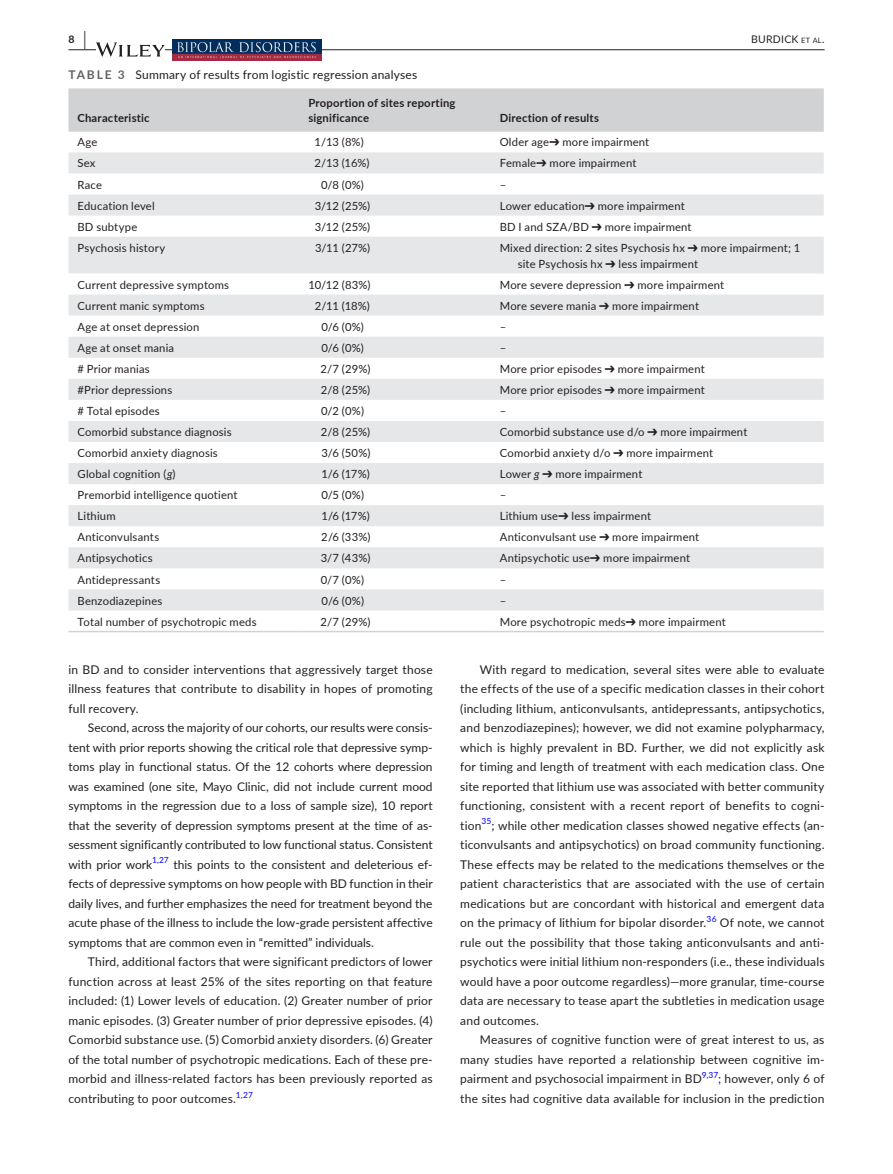
<style>
.page{position:relative;width:893px;height:1174px;background:#fff}
.page>*{position:absolute;margin:0;border:0;box-sizing:border-box;transform-origin:0 0}
.t1{font:12px/19.5px "Lato";letter-spacing:.015em;color:#231f20;text-align:justify}
.t2{font:11.25px/15.8px "Lato";letter-spacing:.015em;color:#231f20}
.t3{font:700 11.25px/15.8px "Lato";letter-spacing:.015em;color:#231f20}
.t4{font:10.5px "Lato";letter-spacing:.02em;color:#231f20}
.t5{font:700 10.5px "Lato";color:#231f20}
.t6{font:8.4px "Lato";color:#00f}
.s1{font-size:19.5px}
.s2{font-size:7.35px}
.s3{font-style:inherit}
.s4{font-weight:700;color:#636366}
.s5{font-family:"Arial Unicode MS"}
.s6{font-style:italic}
</style>
<div class="page">
<hr style="left:68px;top:49px;width:756px;height:1px;background:#231f20">
<svg style="left:96px;top:42px;width:69px;height:15px"></svg>
<img style="left:172px;top:39px;width:149px;height:21px">
<div style="left:68px;top:88px;width:756px;height:44px;background:#d1d2d4"></div>
<svg style="left:68px;top:152px;width:756px;height:458px;fill:#e6e7e9"></svg>
<hr style="left:68px;top:631px;width:231px;height:1px;background:#d1d2d4">
<hr style="left:299px;top:631px;width:192px;height:1px;background:#d1d2d4">
<hr style="left:491px;top:631px;width:333px;height:1px;background:#d1d2d4">
<p class="t5" style="left:68px;top:31px;width:19px">8 <span class="s1">|</span></p>
<p class="t4" style="left:751px;top:31px;width:75px">BURDICK <span class="s2">et al</span><span class="s3">.</span></p>
<p class="t1" style="left:68px;top:64px;width:350px"><span class="s4">TABLE 3</span> Summary of results from logistic regression analyses</p>
<p class="t3" style="left:77px;top:110px;width:74px">Characteristic</p>
<p class="t3" style="left:308px;top:94px;width:149px">Proportion of sites reporting significance</p>
<p class="t3" style="left:500px;top:110px;width:101px">Direction of results</p>
<p class="t2" style="left:77px;top:134px;width:21px">Age</p>
<p class="t2" style="left:315px;top:134px;width:51px">1/13 (8%)</p>
<p class="t2" style="left:500px;top:134px;width:151px">Older age<span class="s5">➔</span> more impairment</p>
<p class="t2" style="left:77px;top:155px;width:20px">Sex</p>
<p class="t2" style="left:315px;top:155px;width:56px">2/13 (16%)</p>
<p class="t2" style="left:500px;top:155px;width:138px">Female<span class="s5">➔</span> more impairment</p>
<p class="t2" style="left:77px;top:176px;width:26px">Race</p>
<p class="t2" style="left:321px;top:176px;width:44px">0/8 (0%)</p>
<p class="t2" style="left:500px;top:176px;width:8px">–</p>
<p class="t2" style="left:77px;top:197px;width:79px">Education level</p>
<p class="t2" style="left:315px;top:197px;width:57px">3/12 (25%)</p>
<p class="t2" style="left:500px;top:197px;width:187px">Lower education<span class="s5">➔</span> more impairment</p>
<p class="t2" style="left:77px;top:218px;width:61px">BD subtype</p>
<p class="t2" style="left:315px;top:218px;width:57px">3/12 (25%)</p>
<p class="t2" style="left:500px;top:218px;width:193px">BD I and SZA/BD <span class="s5">➔</span> more impairment</p>
<p class="t2" style="left:77px;top:239px;width:89px">Psychosis history</p>
<p class="t2" style="left:315px;top:239px;width:57px">3/11 (27%)</p>
<p class="t2" style="left:518px;top:239px;width:284px;text-indent:-18px">Mixed direction: 2 sites Psychosis hx <span class="s5">➔</span> more impairment; 1 site Psychosis hx <span class="s5">➔</span> less impairment</p>
<p class="t2" style="left:77px;top:276px;width:153px">Current depressive symptoms</p>
<p class="t2" style="left:308px;top:276px;width:64px">10/12 (83%)</p>
<p class="t2" style="left:500px;top:276px;width:226px">More severe depression <span class="s5">➔</span> more impairment</p>
<p class="t2" style="left:77px;top:297px;width:129px">Current manic symptoms</p>
<p class="t2" style="left:315px;top:297px;width:57px">2/11 (18%)</p>
<p class="t2" style="left:500px;top:297px;width:201px">More severe mania <span class="s5">➔</span> more impairment</p>
<p class="t2" style="left:77px;top:318px;width:123px">Age at onset depression</p>
<p class="t2" style="left:322px;top:318px;width:44px">0/6 (0%)</p>
<p class="t2" style="left:500px;top:318px;width:8px">–</p>
<p class="t2" style="left:77px;top:339px;width:98px">Age at onset mania</p>
<p class="t2" style="left:322px;top:339px;width:44px">0/6 (0%)</p>
<p class="t2" style="left:500px;top:339px;width:8px">–</p>
<p class="t2" style="left:77px;top:360px;width:74px"># Prior manias</p>
<p class="t2" style="left:320px;top:360px;width:51px">2/7 (29%)</p>
<p class="t2" style="left:500px;top:360px;width:207px">More prior episodes <span class="s5">➔</span> more impairment</p>
<p class="t2" style="left:78px;top:381px;width:96px">#Prior depressions</p>
<p class="t2" style="left:321px;top:381px;width:51px">2/8 (25%)</p>
<p class="t2" style="left:500px;top:381px;width:207px">More prior episodes <span class="s5">➔</span> more impairment</p>
<p class="t2" style="left:78px;top:402px;width:84px"># Total episodes</p>
<p class="t2" style="left:321px;top:402px;width:44px">0/2 (0%)</p>
<p class="t2" style="left:500px;top:402px;width:8px">–</p>
<p class="t2" style="left:78px;top:423px;width:156px">Comorbid substance diagnosis</p>
<p class="t2" style="left:321px;top:423px;width:51px">2/8 (25%)</p>
<p class="t2" style="left:500px;top:423px;width:249px">Comorbid substance use d/o <span class="s5">➔</span> more impairment</p>
<p class="t2" style="left:78px;top:445px;width:142px">Comorbid anxiety diagnosis</p>
<p class="t2" style="left:322px;top:445px;width:50px">3/6 (50%)</p>
<p class="t2" style="left:500px;top:445px;width:215px">Comorbid anxiety d/o <span class="s5">➔</span> more impairment</p>
<p class="t2" style="left:78px;top:466px;width:100px">Global cognition (<span class="s6">g</span>)</p>
<p class="t2" style="left:321px;top:466px;width:50px">1/6 (17%)</p>
<p class="t2" style="left:500px;top:466px;width:144px">Lower <span class="s6">g</span> <span class="s5">➔</span> more impairment</p>
<p class="t2" style="left:78px;top:487px;width:162px">Premorbid intelligence quotient</p>
<p class="t2" style="left:321px;top:487px;width:44px">0/5 (0%)</p>
<p class="t2" style="left:500px;top:487px;width:8px">–</p>
<p class="t2" style="left:78px;top:508px;width:40px">Lithium</p>
<p class="t2" style="left:321px;top:508px;width:50px">1/6 (17%)</p>
<p class="t2" style="left:500px;top:508px;width:153px">Lithium use<span class="s5">➔</span> less impairment</p>
<p class="t2" style="left:78px;top:529px;width:83px">Anticonvulsants</p>
<p class="t2" style="left:321px;top:529px;width:51px">2/6 (33%)</p>
<p class="t2" style="left:500px;top:529px;width:201px">Anticonvulsant use <span class="s5">➔</span> more impairment</p>
<p class="t2" style="left:78px;top:550px;width:77px">Antipsychotics</p>
<p class="t2" style="left:321px;top:550px;width:51px">3/7 (43%)</p>
<p class="t2" style="left:500px;top:550px;width:192px">Antipsychotic use<span class="s5">➔</span> more impairment</p>
<p class="t2" style="left:78px;top:571px;width:84px">Antidepressants</p>
<p class="t2" style="left:321px;top:571px;width:45px">0/7 (0%)</p>
<p class="t2" style="left:500px;top:571px;width:8px">–</p>
<p class="t2" style="left:78px;top:592px;width:86px">Benzodiazepines</p>
<p class="t2" style="left:322px;top:592px;width:44px">0/6 (0%)</p>
<p class="t2" style="left:500px;top:592px;width:8px">–</p>
<p class="t2" style="left:78px;top:613px;width:181px">Total number of psychotropic meds</p>
<p class="t2" style="left:321px;top:613px;width:51px">2/7 (29%)</p>
<p class="t2" style="left:500px;top:613px;width:228px">More psychotropic meds<span class="s5">➔</span> more impairment</p>
<p class="t1" style="left:68px;top:659px;width:366px">in BD and to consider interventions that aggressively target those illness features that contribute to disability in hopes of promoting full recovery.</p>
<p class="t1" style="left:68px;top:717px;width:366px;text-indent:20px">Second, across the majority of our cohorts, our results were consis&shy;tent with prior reports showing the critical role that depressive symp&shy;toms play in functional status. Of the 12 cohorts where depression was examined (one site, Mayo Clinic, did not include current mood symptoms in the regression due to a loss of sample size), 10 report that the severity of depression symptoms present at the time of as&shy;sessment significantly contributed to low functional status. Consistent with prior work<sup>1,27</sup> this points to the consistent and deleterious ef&shy;fects of depressive symptoms on how people with BD function in their daily lives, and further emphasizes the need for treatment beyond the acute phase of the illness to include the low-grade persistent affective symptoms that are common even in “remitted” individuals.</p>
<p class="t1" style="left:68px;top:951px;width:366px;text-indent:20px">Third, additional factors that were significant predictors of lower function across at least 25% of the sites reporting on that feature included: (1) Lower levels of education. (2) Greater number of prior manic episodes. (3) Greater number of prior depressive episodes. (4)<br>Comorbid substance use. (5) Comorbid anxiety disorders. (6) Greater of the total number of psychotropic medications. Each of these pre&shy;morbid and illness-related factors has been previously reported as contributing to poor outcomes.</p>
<p class="t6" style="left:236px;top:1088px;width:19px">1,27</p>
<p class="t1" style="left:460px;top:659px;width:366px;text-indent:20px">With regard to medication, several sites were able to evaluate the effects of the use of a specific medication classes in their cohort (including lithium, anticonvulsants, antidepressants, antipsychotics, and benzodiazepines); however, we did not examine polypharmacy, which is highly prevalent in BD. Further, we did not explicitly ask for timing and length of treatment with each medication class. One site reported that lithium use was associated with better community functioning, consistent with a recent report of benefits to cogni&shy;tion<sup>35</sup>; while other medication classes showed negative effects (an&shy;ticonvulsants and antipsychotics) on broad community functioning.<br>These effects may be related to the medications themselves or the patient characteristics that are associated with the use of certain medications but are concordant with historical and emergent data on the primacy of lithium for bipolar disorder.</p>
<p class="t6" style="left:707px;top:913px;width:11px">36</p>
<p class="t1" style="left:460px;top:912px;width:366px;text-indent:260px">Of note, we cannot rule out the possibility that those taking anticonvulsants and anti&shy;psychotics were initial lithium non-responders (i.e., these individuals would have a poor outcome regardless)—more granular, time-course data are necessary to tease apart the subtleties in medication usage and outcomes.</p>
<p class="t1" style="left:460px;top:1029px;width:366px;text-indent:20px">Measures of cognitive function were of great interest to us, as many studies have reported a relationship between cognitive im&shy;pairment and psychosocial impairment in BD<sup>9,37</sup>; however, only 6 of the sites had cognitive data available for inclusion in the prediction</p>
</div>
